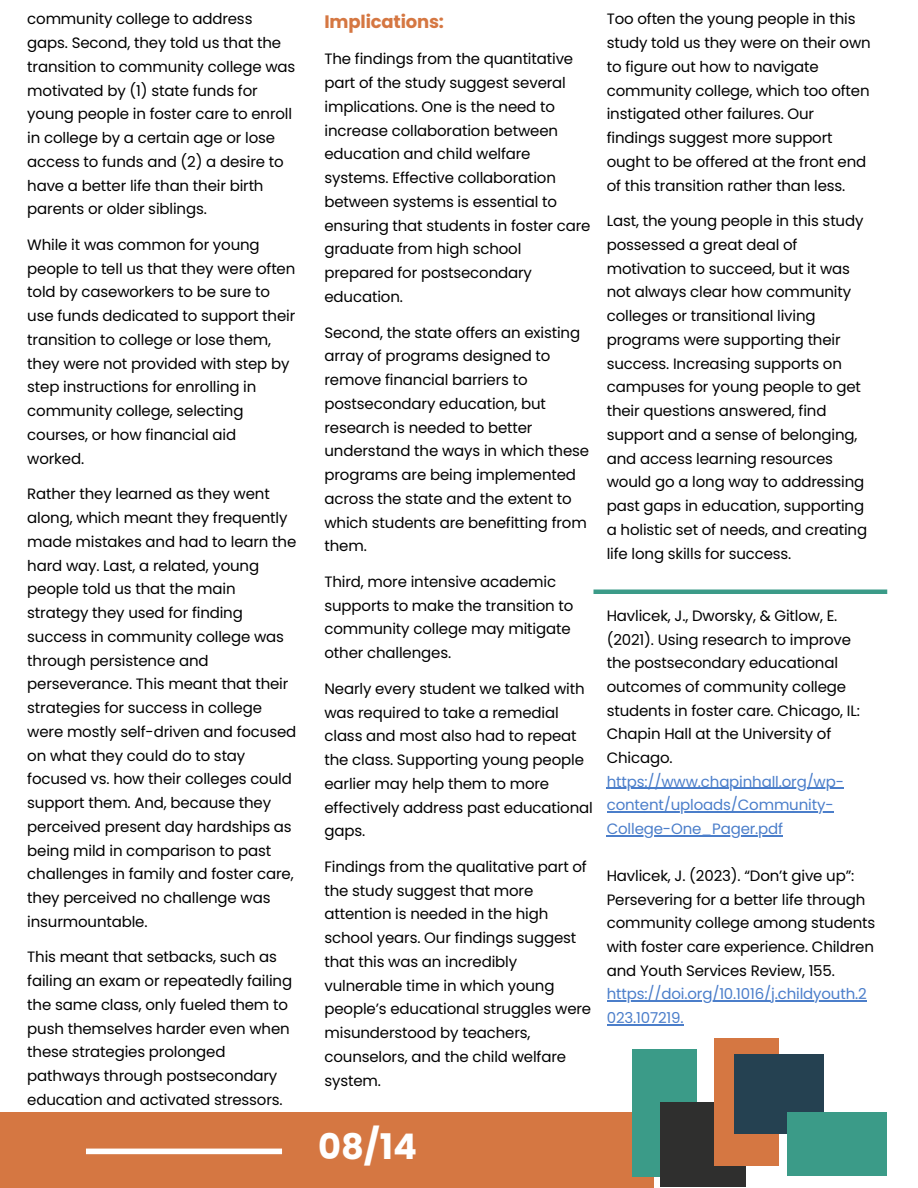
<style>
.page{position:relative;width:918px;height:1188px;background:#fff}
.page>*{position:absolute;margin:0;border:0;box-sizing:border-box;transform-origin:0 0}
.t1{font:700 35.25px "Poppins";color:#fff}
.t2{font:700 18px "Poppins";letter-spacing:-.01em;color:#d57742}
.t3{font:15px/23.7px "Poppins";letter-spacing:-.01em;color:#000}
.t4{font:15px/23.7px "Poppins";letter-spacing:-.01em;color:#4b7eca}
</style>
<div class="page">
<div style="left:0;top:1113px;width:654px;height:75px;background:#d57742"></div>
<div style="left:86px;top:1149px;width:196px;height:5px;background:#fff"></div>
<hr style="left:593px;top:590px;width:294px;height:4px;background:#3b9b88">
<hr style="left:607px;top:788px;width:237px;height:1px;background:#4b7eca">
<hr style="left:607px;top:811px;width:226px;height:1px;background:#4b7eca">
<hr style="left:607px;top:835px;width:176px;height:1px;background:#4b7eca">
<hr style="left:607px;top:1000px;width:260px;height:1px;background:#4b7eca">
<hr style="left:607px;top:1024px;width:77px;height:1px;background:#4b7eca">
<div style="left:632px;top:1049px;width:65px;height:128px;background:#3b9b88"></div>
<div style="left:660px;top:1102px;width:86px;height:85px;background:#2f2f2e"></div>
<div style="left:714px;top:1038px;width:65px;height:128px;background:#d57742"></div>
<div style="left:734px;top:1055px;width:89px;height:79px;background:#254151"></div>
<div style="left:788px;top:1113px;width:99px;height:63px;background:#3b9b88"></div>
<p class="t3" style="left:27px;top:7px;width:270px">community college to address gaps. Second, they told us that the transition to community college was motivated by (1) state funds for young people in foster care to enroll in college by a certain age or lose access to funds and (2) a desire to have a better life than their birth parents or older siblings.</p>
<p class="t3" style="left:27px;top:233px;width:270px">While it was common for young people to tell us that they were often told by caseworkers to be sure to use funds dedicated to support their transition to college or lose them, they were not provided with step by step instructions for enrolling in community college, selecting courses, or how financial aid worked.</p>
<p class="t3" style="left:27px;top:482px;width:271px">Rather they learned as they went along, which meant they frequently made mistakes and had to learn the hard way. Last, a related, young people told us that the main strategy they used for finding success in community college was through persistence and perseverance. This meant that their strategies for success in college were mostly self-driven and focused on what they could do to stay focused vs. how their colleges could support them. And, because they perceived present day hardships as being mild in comparison to past challenges in family and foster care, they perceived no challenge was insurmountable.</p>
<h2 class="t3" style="left:27px;top:945px;width:266px">This meant that setbacks, such as failing an exam or repeatedly failing the same class, only fueled them to push themselves harder even when these strategies prolonged pathways through postsecondary education and activated stressors.</h2>
<p class="t2" style="left:325px;top:9px;width:121px">Implications:</p>
<p class="t3" style="left:325px;top:47px;width:268px">The findings from the quantitative part of the study suggest several implications. One is the need to increase collaboration between education and child welfare systems. Effective collaboration between systems is essential to ensuring that students in foster care graduate from high school prepared for postsecondary education.</p>
<p class="t3" style="left:325px;top:320px;width:266px">Second, the state offers an existing array of programs designed to remove financial barriers to postsecondary education, but research is needed to better understand the ways in which these programs are being implemented across the state and the extent to which students are benefitting from them.</p>
<p class="t3" style="left:325px;top:570px;width:251px">Third, more intensive academic supports to make the transition to community college may mitigate other challenges.</p>
<p class="t3" style="left:325px;top:677px;width:270px">Nearly every student we talked with was required to take a remedial class and most also had to repeat the class. Supporting young people earlier may help them to more effectively address past educational gaps.</p>
<p class="t3" style="left:325px;top:855px;width:268px">Findings from the qualitative part of the study suggest that more attention is needed in the high school years. Our findings suggest that this was an incredibly vulnerable time in which young people’s educational struggles were misunderstood by teachers, counselors, and the child welfare system.</p>
<p class="t1" style="left:318px;top:1122px;width:100px">08/14</p>
<p class="t3" style="left:607px;top:7px;width:266px">Too often the young people in this study told us they were on their own to figure out how to navigate community college, which too often instigated other failures. Our findings suggest more support ought to be offered at the front end of this transition rather than less.</p>
<p class="t3" style="left:607px;top:209px;width:262px">Last, the young people in this study possessed a great deal of motivation to succeed, but it was not always clear how community colleges or transitional living programs were supporting their success. Increasing supports on campuses for young people to get their questions answered, find support and a sense of belonging, and access learning resources would go a long way to addressing past gaps in education, supporting a holistic set of needs, and creating life long skills for success.</p>
<p class="t3" style="left:607px;top:604px;width:255px">Havlicek, J., Dworsky, &amp; Gitlow, E. (2021). Using research to improve the postsecondary educational outcomes of community college students in foster care. Chicago, IL:<br>Chapin Hall at the University of<br>Chicago.</p>
<h1 class="t4" style="left:607px;top:770px;width:239px">https://www.chapinhall.org/wp&shy;content/uploads/Community-<br>College-One_Pager.pdf</h1>
<p class="t3" style="left:607px;top:864px;width:270px">Havlicek, J. (2023). “Don’t give up”:<br>Persevering for a better life through community college among students with foster care experience. Children and Youth Services Review, 155.</p>
<p class="t4" style="left:607px;top:982px;width:261px">https://doi.org/10.1016/j.childyouth.2<br>023.107219.</p>
</div>
